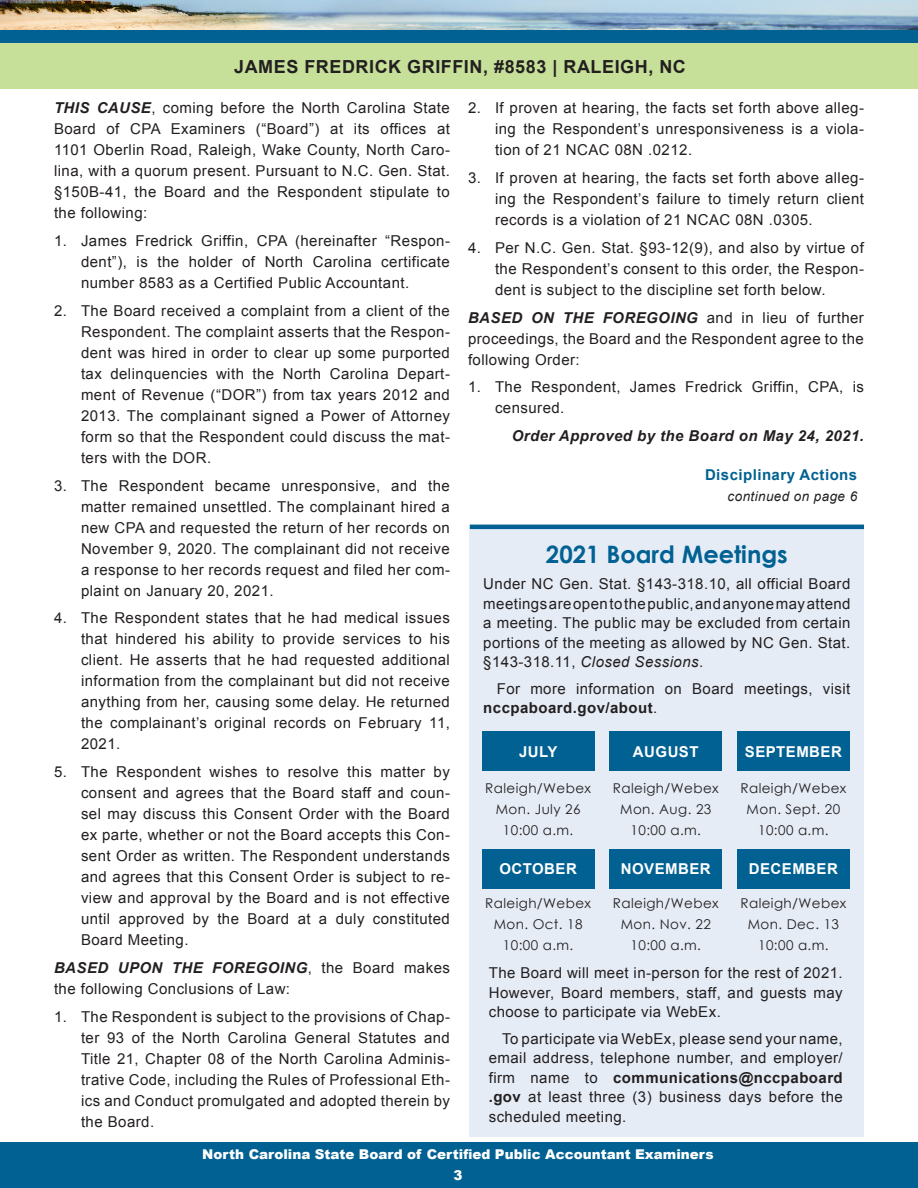
<style>
.page{position:relative;width:918px;height:1188px;background:#fff}
.page>*{position:absolute;margin:0;border:0;box-sizing:border-box;transform-origin:0 0}
.Headline_3{font:700 24px "Century Gothic";color:#006192}
.Orders_Body_Text_Sec{font:700 18px "Arial";letter-spacing:.03em;color:#231f20}
.Headline_3-2{font:15px/21px "Arial";letter-spacing:.03em;color:#231f20;text-align:justify}
.Headline_3-3{font:700 15px "Arial";letter-spacing:.03em;color:#fff}
.Headline_3-4{font:italic 700 15px "Arial";letter-spacing:.03em;color:#231f20}
.Headline_3-5{font:700 15px "Arial";letter-spacing:.03em;color:#006192}
.Disciplinary_Actions{font:13.5px "Century Gothic";letter-spacing:.03em;color:#231f20}
.t1{font:900 13.5px/21px "Arial";color:#fff;text-align:center}
.Headline_3-6{font:italic 13.5px "Arial";letter-spacing:.03em;color:#231f20}
.s1{font-weight:700;font-style:italic}
.s2{font-style:italic}
.s3{font-weight:700}
</style>
<div class="page">
<img style="left:0;top:0;width:918px;height:30px">
<div style="left:0;top:30px;width:918px;height:13px;background:#006192"></div>
<div style="left:0;top:1143px;width:918px;height:45px;background:#006192"></div>
<div style="left:470px;top:525px;width:394px;height:611px;background:#e5ecf6"></div>
<hr style="left:470px;top:525px;width:394px;height:4px;background:#006192">
<div style="left:0;top:43px;width:918px;height:46px;background:#c6e09a"></div>
<div style="left:482px;top:732px;width:112px;height:39px;background:#006192"></div>
<div style="left:610px;top:732px;width:112px;height:39px;background:#006192"></div>
<div style="left:737px;top:732px;width:113px;height:39px;background:#006192"></div>
<div style="left:482px;top:849px;width:112px;height:39px;background:#006192"></div>
<div style="left:610px;top:849px;width:112px;height:39px;background:#006192"></div>
<div style="left:737px;top:849px;width:113px;height:39px;background:#006192"></div>
<p class="Orders_Body_Text_Sec" style="left:234px;top:54px;width:453px">JAMES FREDRICK GRIFFIN, #8583 | RALEIGH, NC</p>
<p class="Headline_3-2" style="left:54px;top:98px;width:398px"><span class="s1">THIS CAUSE</span>, coming before the North Carolina State Board of CPA Examiners (“Board”) at its offices at 1101 Oberlin Road, Raleigh, Wake County, North Caro&shy;lina, with a quorum present. Pursuant to N.C. Gen. Stat. §150B-41, the Board and the Respondent stipulate to the following:</p>
<p class="Headline_3-2" style="left:81px;top:230px;width:370px;text-indent:-27px">1. James Fredrick Griffin, CPA (hereinafter “Respon&shy;dent”), is the holder of North Carolina certificate number 8583 as a Certified Public Accountant.</p>
<p class="Headline_3-2" style="left:81px;top:300px;width:371px;text-indent:-27px">2. The Board received a complaint from a client of the Respondent. The complaint asserts that the Respon&shy;dent was hired in order to clear up some purported tax delinquencies with the North Carolina Depart&shy;ment of Revenue (“DOR”) from tax years 2012 and 2013. The complainant signed a Power of Attorney form so that the Respondent could discuss the mat&shy;ters with the DOR.</p>
<p class="Headline_3-2" style="left:81px;top:475px;width:370px;text-indent:-27px">3. The Respondent became unresponsive, and the matter remained unsettled. The complainant hired a new CPA and requested the return of her records on November 9, 2020. The complainant did not receive a response to her records request and filed her com&shy;plaint on January 20, 2021.</p>
<p class="Headline_3-2" style="left:81px;top:608px;width:370px;text-indent:-27px">4. The Respondent states that he had medical issues that hindered his ability to provide services to his client. He asserts that he had requested additional information from the complainant but did not receive anything from her, causing some delay. He returned the complainant’s original records on February 11, 2021.</p>
<p class="Headline_3-2" style="left:81px;top:761px;width:370px;text-indent:-27px">5. The Respondent wishes to resolve this matter by consent and agrees that the Board staff and coun&shy;sel may discuss this Consent Order with the Board ex parte, whether or not the Board accepts this Con&shy;sent Order as written. The Respondent understands and agrees that this Consent Order is subject to re&shy;view and approval by the Board and is not effective until approved by the Board at a duly constituted Board Meeting.</p>
<p class="Headline_3-2" style="left:54px;top:957px;width:398px"><span class="s1">BASED UPON THE FOREGOING</span>, the Board makes the following Conclusions of Law:</p>
<p class="Headline_3-2" style="left:81px;top:1006px;width:370px;text-indent:-27px">1. The Respondent is subject to the provisions of Chap&shy;ter 93 of the North Carolina General Statutes and Title 21, Chapter 08 of the North Carolina Adminis&shy;trative Code, including the Rules of Professional Eth&shy;ics and Conduct promulgated and adopted therein by the Board.</p>
<p class="Headline_3-2" style="left:495px;top:98px;width:370px;text-indent:-27px">2. If proven at hearing, the facts set forth above alleg&shy;ing the Respondent’s unresponsiveness is a viola&shy;tion of 21 NCAC 08N .0212.</p>
<p class="Headline_3-2" style="left:495px;top:167px;width:370px;text-indent:-27px">3. If proven at hearing, the facts set forth above alleg&shy;ing the Respondent’s failure to timely return client records is a violation of 21 NCAC 08N .0305.</p>
<p class="Headline_3-2" style="left:495px;top:237px;width:370px;text-indent:-27px">4. Per N.C. Gen. Stat. §93-12(9), and also by virtue of the Respondent’s consent to this order, the Respon&shy;dent is subject to the discipline set forth below.</p>
<p class="Headline_3-2" style="left:468px;top:307px;width:397px"><span class="s1">BASED ON THE FOREGOING</span> and in lieu of further proceedings, the Board and the Respondent agree to the following Order:</p>
<p class="Headline_3-2" style="left:495px;top:377px;width:370px;text-indent:-27px">1. The Respondent, James Fredrick Griffin, CPA, is censured.</p>
<p class="Headline_3-4" style="left:512px;top:426px;width:354px">Order Approved by the Board on May 24, 2021.</p>
<p class="Headline_3-5" style="left:705px;top:464px;width:154px">Disciplinary Actions</p>
<p class="Headline_3-6" style="left:728px;top:487px;width:131px">continued on page 6</p>
<p class="Headline_3" style="left:546px;top:536px;width:243px">2021 Board Meetings</p>
<p class="Headline_3-2" style="left:483px;top:574px;width:369px;line-height:19.5px">Under NC Gen. Stat. §143-318.10, all official Board meetings are open to the public, and anyone may attend a meeting. The public may be excluded from certain portions of the meeting as allowed by NC Gen. Stat. §143-318.11, <span class="s2">Closed Sessions</span>.</p>
<p class="Headline_3-2" style="left:483px;top:679px;width:369px;line-height:19.5px;text-indent:14px">For more information on Board meetings, visit <span class="s3">nccpaboard.gov/about</span>.</p>
<p class="Headline_3-3" style="left:519px;top:741px;width:40px">JULY</p>
<p class="Headline_3-3" style="left:633px;top:741px;width:67px">AUGUST</p>
<p class="Headline_3-3" style="left:745px;top:741px;width:98px">SEPTEMBER</p>
<p class="Disciplinary_Actions" style="left:485px;top:779px;width:107px">Raleigh/Webex</p>
<p class="Disciplinary_Actions" style="left:496px;top:800px;width:86px">Mon. July 26</p>
<p class="Disciplinary_Actions" style="left:503px;top:821px;width:72px">10:00 a.m.</p>
<p class="Disciplinary_Actions" style="left:613px;top:779px;width:107px">Raleigh/Webex</p>
<p class="Disciplinary_Actions" style="left:620px;top:800px;width:93px">Mon. Aug. 23</p>
<p class="Disciplinary_Actions" style="left:631px;top:821px;width:72px">10:00 a.m.</p>
<p class="Disciplinary_Actions" style="left:740px;top:779px;width:107px">Raleigh/Webex</p>
<p class="Disciplinary_Actions" style="left:747px;top:800px;width:95px">Mon. Sept. 20</p>
<p class="Disciplinary_Actions" style="left:758px;top:821px;width:72px">10:00 a.m.</p>
<p class="Headline_3-3" style="left:499px;top:859px;width:79px">OCTOBER</p>
<p class="Headline_3-3" style="left:621px;top:859px;width:91px">NOVEMBER</p>
<p class="Headline_3-3" style="left:749px;top:859px;width:90px">DECEMBER</p>
<p class="Disciplinary_Actions" style="left:485px;top:893px;width:107px">Raleigh/Webex</p>
<p class="Disciplinary_Actions" style="left:494px;top:914px;width:90px">Mon. Oct. 18</p>
<p class="Disciplinary_Actions" style="left:503px;top:935px;width:72px">10:00 a.m.</p>
<p class="Disciplinary_Actions" style="left:740px;top:893px;width:107px">Raleigh/Webex</p>
<p class="Disciplinary_Actions" style="left:748px;top:914px;width:93px">Mon. Dec. 13</p>
<p class="Disciplinary_Actions" style="left:758px;top:935px;width:72px">10:00 a.m.</p>
<p class="Headline_3-2" style="left:489px;top:963px;width:356px;line-height:19.5px">The Board will meet in-person for the rest of 2021.<br>However, Board members, staff, and guests may choose to participate via WebEx.</p>
<p class="Headline_3-2" style="left:489px;top:1029px;width:356px;line-height:19.5px;text-indent:14px">To participate via WebEx, please send your name, email address, telephone number, and employer/ firm name to <span class="s3">communications@nccpaboard .gov</span> at least three (3) business days before the scheduled meeting.</p>
<p class="Disciplinary_Actions" style="left:613px;top:893px;width:107px">Raleigh/Webex</p>
<p class="Disciplinary_Actions" style="left:621px;top:914px;width:92px">Mon. Nov. 22</p>
<p class="Disciplinary_Actions" style="left:631px;top:935px;width:72px">10:00 a.m.</p>
<p class="t1" style="left:202px;top:1143px;width:513px">North Carolina State Board of Certified Public Accountant Examiners<br>3</p>
</div>
